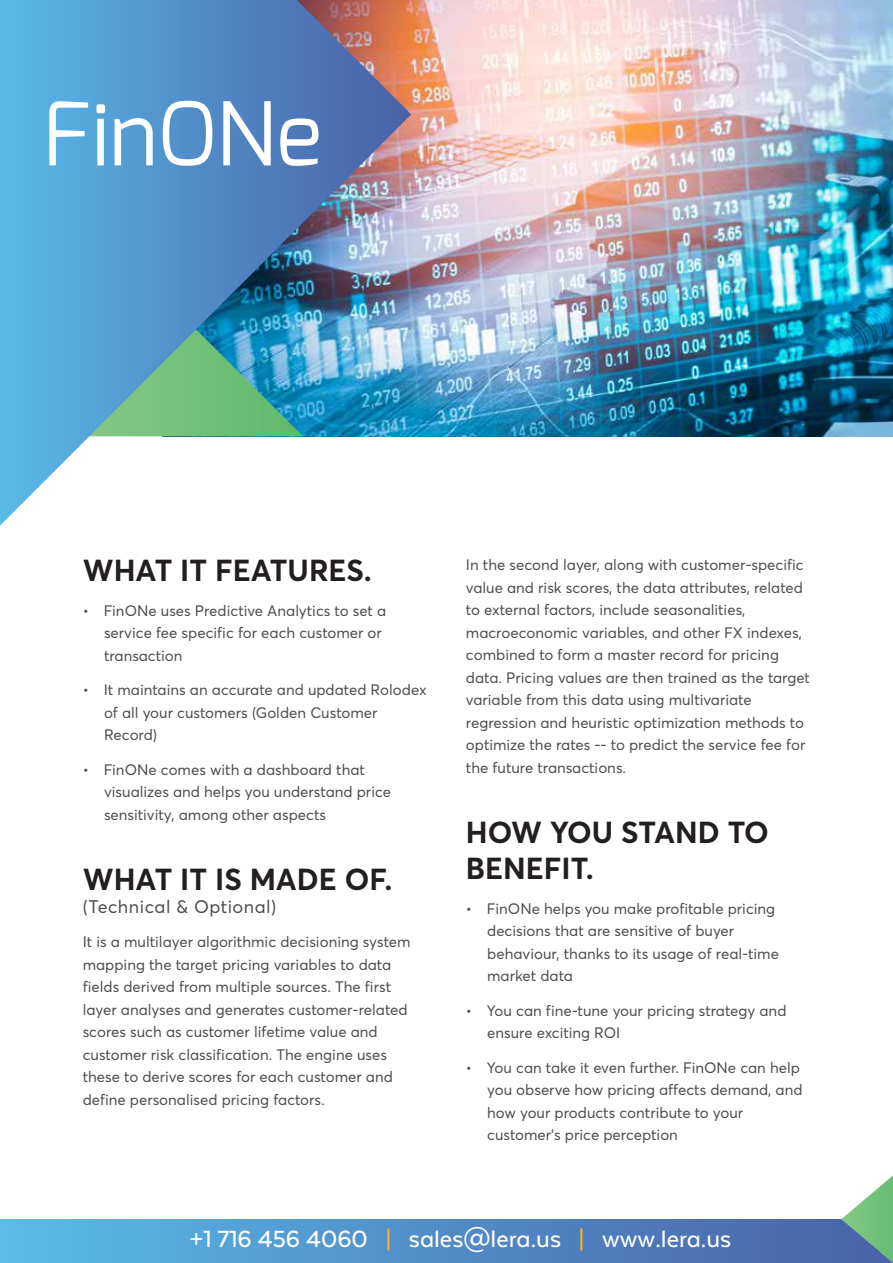
<style>
.page{position:relative;width:893px;height:1263px;background:#fff}
.page>*{position:absolute;margin:0;border:0;box-sizing:border-box;transform-origin:0 0}
.t1{font:700 30px/36px "Averta";color:#231f20}
.t2{font:500 27px "Texta Alt";color:#fff}
.t3{font:18px "Averta";letter-spacing:.025em;color:#4d4d4f}
.t4{font:15px/22.5px "Averta";color:#4d4d4f}
.s1{color:#f5b21b}
</style>
<div class="page">
<img style="left:411px;top:0;width:482px;height:436px">
<img style="left:0;top:0;width:411px;height:526px">
<div style="left:0;top:1219px;width:893px;height:44px;background:linear-gradient(to right,#59bbea,#4a5fa7)"></div>
<svg style="left:841px;top:1175px;width:52px;height:88px"></svg>
<svg style="left:49px;top:101px;width:39px;height:64px"></svg>
<svg style="left:96px;top:104px;width:9px;height:61px"></svg>
<svg style="left:115px;top:118px;width:38px;height:47px"></svg>
<svg style="left:163px;top:101px;width:49px;height:65px"></svg>
<svg style="left:223px;top:101px;width:48px;height:64px"></svg>
<svg style="left:280px;top:118px;width:38px;height:48px"></svg>
<h1 class="t1" style="left:83px;top:552px;width:291px">WHAT IT FEATURES.</h1>
<p class="t4" style="left:104px;top:599px;width:284px;text-indent:-21px">• FinONe uses Predictive Analytics to set a service fee specific for each customer or transaction</p>
<p class="t4" style="left:104px;top:679px;width:324px;text-indent:-21px">• It maintains an accurate and updated Rolodex of all your customers (Golden Customer<br>Record)</p>
<p class="t4" style="left:104px;top:758px;width:289px;text-indent:-21px">• FinONe comes with a dashboard that visualizes and helps you understand price sensitivity, among other aspects</p>
<h1 class="t1" style="left:83px;top:861px;width:311px">WHAT IT IS MADE OF.</h1>
<p class="t3" style="left:83px;top:895px;width:195px">(Technical &amp; Optional)</p>
<p class="t4" style="left:83px;top:931px;width:329px">It is a multilayer algorithmic decisioning system mapping the target pricing variables to data fields derived from multiple sources. The first layer analyses and generates customer-related scores such as customer lifetime value and customer risk classification. The engine uses these to derive scores for each customer and define personalised pricing factors.</p>
<p class="t4" style="left:466px;top:554px;width:346px">In the second layer, along with customer-specific value and risk scores, the data attributes, related to external factors, include seasonalities, macroeconomic variables, and other FX indexes, combined to form a master record for pricing data. Pricing values are then trained as the target variable from this data using multivariate regression and heuristic optimization methods to optimize the rates -- to predict the service fee for the future transactions.</p>
<h1 class="t1" style="left:466px;top:814px;width:304px">HOW YOU STAND TO<br>BENEFIT.</h1>
<p class="t4" style="left:487px;top:897px;width:293px;text-indent:-21px">• FinONe helps you make profitable pricing decisions that are sensitive of buyer behaviour, thanks to its usage of real-time market data</p>
<p class="t4" style="left:487px;top:999px;width:301px;text-indent:-21px">• You can fine-tune your pricing strategy and ensure exciting ROI</p>
<p class="t4" style="left:487px;top:1056px;width:317px;text-indent:-21px">• You can take it even further. FinONe can help you observe how pricing affects demand, and how your products contribute to your customer’s price perception</p>
<h2 class="t2" style="left:190px;top:1225px;width:543px">+1 716 456 4060 <span class="s1">|</span> sales@lera.us <span class="s1">|</span> www.lera.us</h2>
</div>
